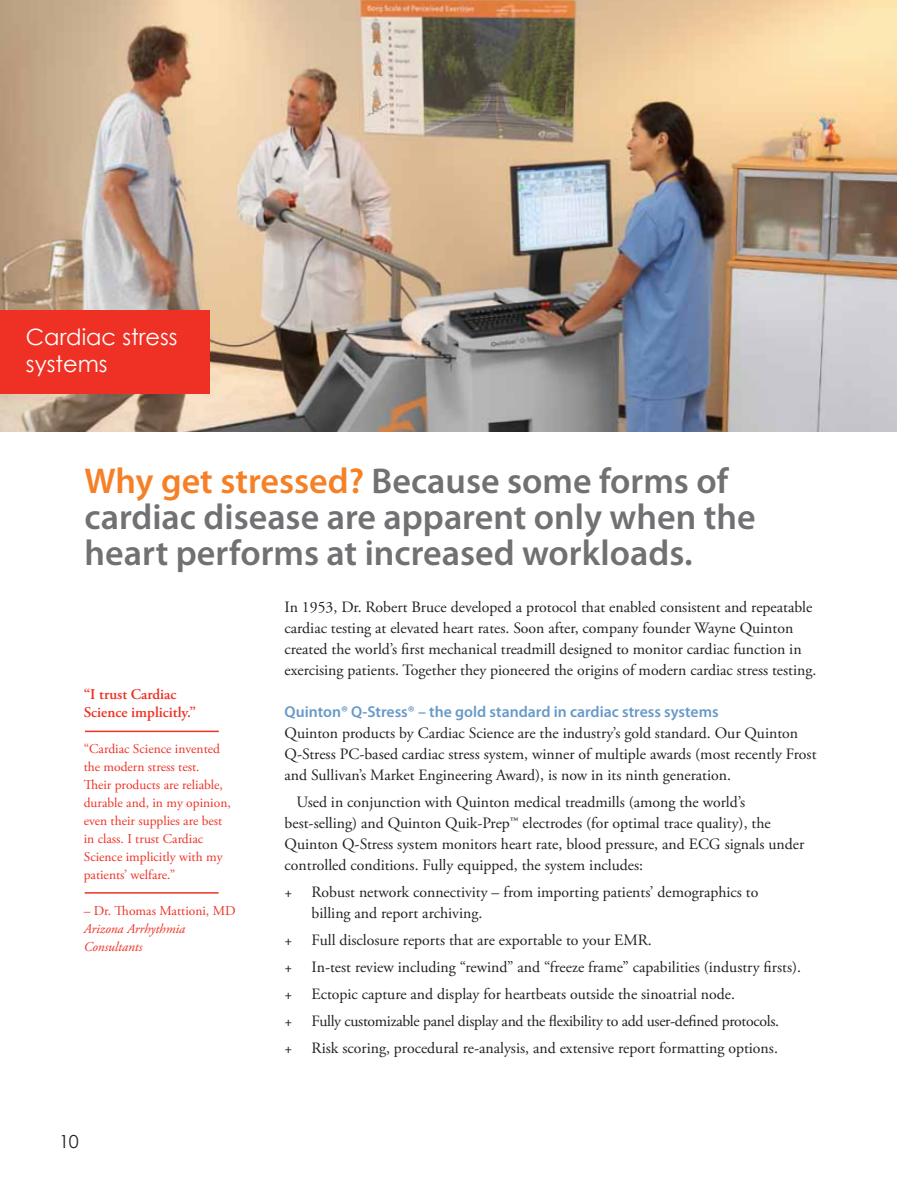
<style>
.page{position:relative;width:897px;height:1188px;background:#fff}
.page>*{position:absolute;margin:0;border:0;box-sizing:border-box;transform-origin:0 0}
.t1{font:600 36px/36px "Myriad Pro";color:#717073}
.t2{font:22.5px/27px "Century Gothic";color:#fff}
.t3{font:18px "Century Gothic";color:#231f20}
.t4{font:15.75px/21px "Adobe Garamond Pro";color:#231f20}
.t5{font:600 15.75px "Myriad Pro";color:#6799c8}
.t6{font:600 15px/18px "Adobe Garamond Pro";color:#ee3124}
.t7{font:13.5px/18px "Adobe Garamond Pro";color:#ee3124}
.t8{font:italic 13.5px/18px "Adobe Garamond Pro";color:#ee3124}
.s1{color:#f58025}
</style>
<div class="page">
<img style="left:0;top:0;width:896px;height:431px">
<div style="left:0;top:310px;width:209px;height:84px;background:#ee3124"></div>
<hr style="left:85px;top:731px;width:134px;height:1px;background:#ee3124">
<hr style="left:85px;top:892px;width:133px;height:2px;background:#ee3124">
<h2 class="t2" style="left:26px;top:323px;width:153px">Cardiac stress systems</h2>
<h1 class="t1" style="left:84px;top:462px;width:672px"><span class="s1">Why get stressed?</span> Because some forms of cardiac disease are apparent only when the heart performs at increased workloads.</h1>
<p class="t6" style="left:84px;top:685px;width:114px">“I trust Cardiac<br>Science implicitly.”</p>
<p class="t7" style="left:84px;top:740px;width:148px">“Cardiac Science invented the modern stress test.<br>Their products are reliable, durable and, in my opinion, even their supplies are best in class. I trust Cardiac<br>Science implicitly with my patients’ welfare.”</p>
<p class="t7" style="left:84px;top:902px;width:153px">– Dr. Thomas Mattioni, MD</p>
<p class="t8" style="left:84px;top:920px;width:103px">Arizona Arrhythmia<br>Consultants</p>
<p class="t3" style="left:59px;top:1130px;width:21px">10</p>
<p class="t4" style="left:284px;top:597px;width:533px">In 1953, Dr. Robert Bruce developed a protocol that enabled consistent and repeatable cardiac testing at elevated heart rates. Soon after, company founder Wayne Quinton created the world’s first mechanical treadmill designed to monitor cardiac function in exercising patients. Together they pioneered the origins of modern cardiac stress testing.</p>
<p class="t5" style="left:284px;top:701px;width:435px">Quinton® Q-Stress® – the gold standard in cardiac stress systems</p>
<p class="t4" style="left:284px;top:723px;width:533px">Quinton products by Cardiac Science are the industry’s gold standard. Our Quinton<br>Q-Stress PC-based cardiac stress system, winner of multiple awards (most recently Frost and Sullivan’s Market Engineering Award), is now in its ninth generation.</p>
<p class="t4" style="left:284px;top:792px;width:521px;text-indent:12px">Used in conjunction with Quinton medical treadmills (among the world’s best-selling) and Quinton Quik-Prep™ electrodes (for optimal trace quality), the Quinton Q-Stress system monitors heart rate, blood pressure, and ECG signals under controlled conditions. Fully equipped, the system includes:</p>
<p class="t4" style="left:311px;top:882px;width:448px;text-indent:-27px">+ Robust network connectivity – from importing patients’ demographics to billing and report archiving.</p>
<p class="t4" style="left:284px;top:927px;width:518px;line-height:27px">+ Full disclosure reports that are exportable to your EMR.<br>+ In-test review including “rewind” and “freeze frame” capabilities (industry firsts). + Ectopic capture and display for heartbeats outside the sinoatrial node.<br>+ Fully customizable panel display and the flexibility to add user-defined protocols.<br>+ Risk scoring, procedural re-analysis, and extensive report formatting options.</p>
</div>
